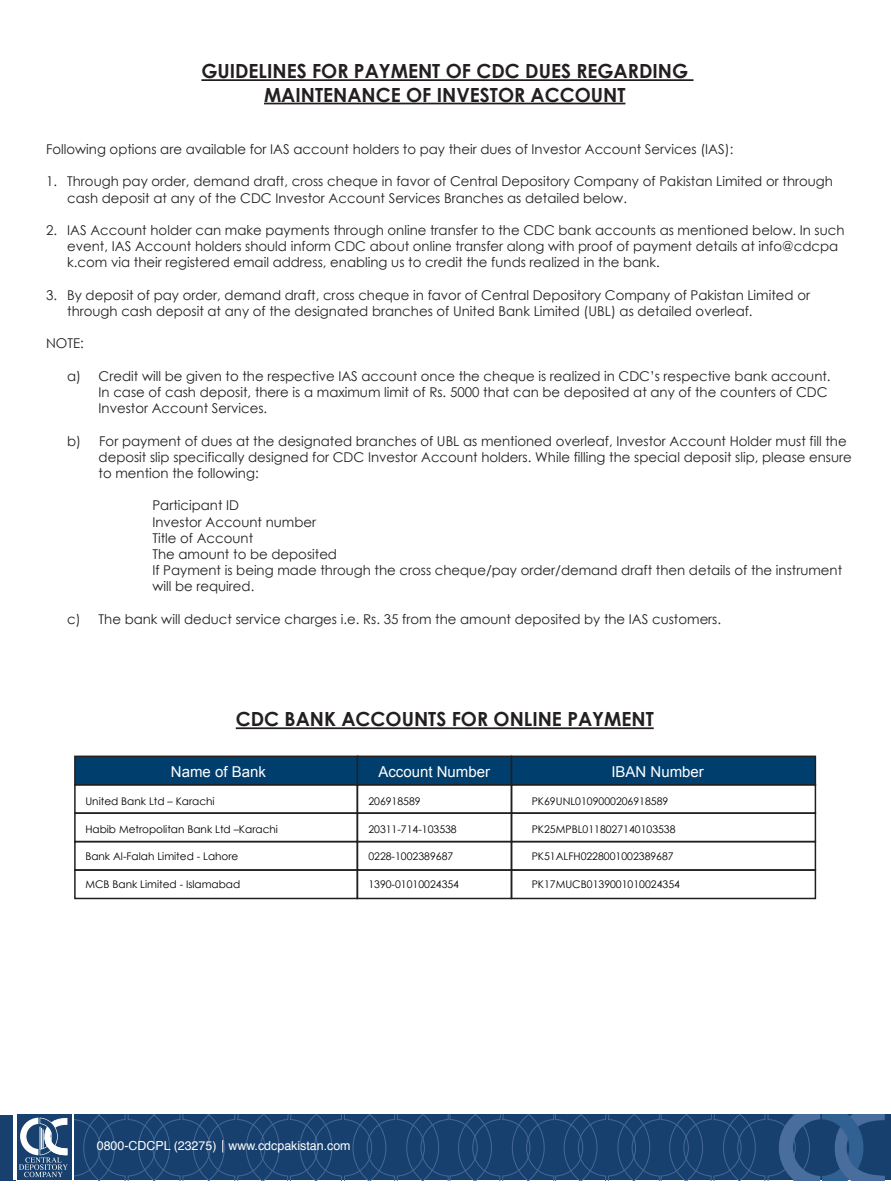
<style>
.page{position:relative;width:891px;height:1188px;background:#fff}
.page>*{position:absolute;margin:0;border:0;box-sizing:border-box;transform-origin:0 0}
.t1{font:700 19.5px/23.4px "Century Gothic";color:#231f20;text-align:center}
.t2{font:15px "Arial";color:#fff}
.t3{font:13.5px/16.2px "Century Gothic";color:#231f20}
.t4{font:12.45px "Helvetica";color:#fff}
.t5{font:10.5px "Century Gothic";color:#000}
</style>
<div class="page">
<hr style="left:201px;top:79px;width:492px;height:2px;background:#231f20">
<hr style="left:264px;top:103px;width:361px;height:1px;background:#231f20">
<div style="left:74px;top:756px;width:285px;height:30px;background:#003e6e;border:2px solid #231f20"></div>
<div style="left:357px;top:756px;width:155px;height:30px;background:#003e6e;border:2px solid #231f20"></div>
<div style="left:511px;top:756px;width:305px;height:30px;background:#003e6e;border:2px solid #231f20"></div>
<div style="left:74px;top:784px;width:284px;height:30px;border:2px solid #231f20"></div>
<div style="left:357px;top:784px;width:155px;height:30px;border:2px solid #231f20"></div>
<div style="left:511px;top:784px;width:305px;height:30px;border:2px solid #231f20"></div>
<div style="left:74px;top:812px;width:284px;height:30px;border:2px solid #231f20"></div>
<div style="left:357px;top:812px;width:155px;height:30px;border:2px solid #231f20"></div>
<div style="left:511px;top:812px;width:305px;height:30px;border:2px solid #231f20"></div>
<div style="left:74px;top:841px;width:284px;height:30px;border:2px solid #231f20"></div>
<div style="left:357px;top:841px;width:155px;height:30px;border:2px solid #231f20"></div>
<div style="left:511px;top:841px;width:305px;height:30px;border:2px solid #231f20"></div>
<div style="left:74px;top:869px;width:284px;height:30px;border:2px solid #231f20"></div>
<div style="left:357px;top:869px;width:155px;height:30px;border:2px solid #231f20"></div>
<div style="left:511px;top:869px;width:305px;height:30px;border:2px solid #231f20"></div>
<hr style="left:236px;top:727px;width:418px;height:2px;background:#231f20">
<div style="left:16px;top:1115px;width:55px;height:65px;background:#17406e"></div>
<div style="left:0;top:1115px;width:16px;height:65px;background:#17406e"></div>
<svg style="left:19px;top:1117px;width:49px;height:60px"></svg>
<hr style="left:13px;top:1115px;width:4px;height:65px;background:#fff">
<svg style="left:74px;top:1115px;width:811px;height:65px;background:#1d4573"></svg>
<h1 class="t1" style="left:201px;top:59px;width:488px">GUIDELINES FOR PAYMENT OF CDC DUES REGARDING<br>MAINTENANCE OF INVESTOR ACCOUNT</h1>
<p class="t3" style="left:46px;top:141px;width:689px">Following options are available for IAS account holders to pay their dues of Investor Account Services (IAS):</p>
<p class="t3" style="left:67px;top:173px;width:767px;text-indent:-21px">1. Through pay order, demand draft, cross cheque in favor of Central Depository Company of Pakistan Limited or through cash deposit at any of the CDC Investor Account Services Branches as detailed below.</p>
<p class="t3" style="left:67px;top:222px;width:779px;text-indent:-21px">2. IAS Account holder can make payments through online transfer to the CDC bank accounts as mentioned below. In such event, IAS Account holders should inform CDC about online transfer along with proof of payment details at info@cdcpa k.com via their registered email address, enabling us to credit the funds realized in the bank.</p>
<p class="t3" style="left:67px;top:287px;width:744px;text-indent:-21px">3. By deposit of pay order, demand draft, cross cheque in favor of Central Depository Company of Pakistan Limited or through cash deposit at any of the designated branches of United Bank Limited (UBL) as detailed overleaf.</p>
<p class="t3" style="left:46px;top:335px;width:39px">NOTE:</p>
<p class="t3" style="left:99px;top:368px;width:734px;text-indent:-31px">a) Credit will be given to the respective IAS account once the cheque is realized in CDC’s respective bank account.<br>In case of cash deposit, there is a maximum limit of Rs. 5000 that can be deposited at any of the counters of CDC<br>Investor Account Services.</p>
<p class="t3" style="left:99px;top:432px;width:755px;text-indent:-31px">b) For payment of dues at the designated branches of UBL as mentioned overleaf, Investor Account Holder must fill the deposit slip specifically designed for CDC Investor Account holders. While filling the special deposit slip, please ensure to mention the following:</p>
<p class="t3" style="left:152px;top:497px;width:691px">Participant ID<br>Investor Account number<br>Title of Account<br>The amount to be deposited<br>If Payment is being made through the cross cheque/pay order/demand draft then details of the instrument will be required.</p>
<p class="t3" style="left:67px;top:611px;width:655px">c) The bank will deduct service charges i.e. Rs. 35 from the amount deposited by the IAS customers.</p>
<h1 class="t1" style="left:236px;top:707px;width:420px">CDC BANK ACCOUNTS FOR ONLINE PAYMENT</h1>
<p class="t2" style="left:171px;top:761px;width:97px">Name of Bank</p>
<p class="t2" style="left:378px;top:761px;width:113px">Account Number</p>
<p class="t2" style="left:611px;top:761px;width:94px">IBAN Number</p>
<p class="t5" style="left:85px;top:795px;width:131px">United Bank Ltd – Karachi</p>
<p class="t5" style="left:85px;top:822px;width:194px">Habib Metropolitan Bank Ltd –Karachi</p>
<p class="t5" style="left:85px;top:850px;width:155px">Bank Al-Falah Limited - Lahore</p>
<p class="t5" style="left:85px;top:878px;width:156px">MCB Bank Limited - Islamabad</p>
<p class="t5" style="left:368px;top:795px;width:54px">206918589</p>
<p class="t5" style="left:368px;top:822px;width:90px">20311-714-103538</p>
<p class="t5" style="left:368px;top:850px;width:86px">0228-1002389687</p>
<p class="t5" style="left:368px;top:878px;width:92px">1390-01010024354</p>
<p class="t5" style="left:532px;top:795px;width:138px">PK69UNL0109000206918589</p>
<p class="t5" style="left:532px;top:822px;width:145px">PK25MPBL0118027140103538</p>
<p class="t5" style="left:532px;top:850px;width:144px">PK51ALFH0228001002389687</p>
<p class="t5" style="left:532px;top:878px;width:150px">PK17MUCB0139001010024354</p>
<p class="t4" style="left:97px;top:1136px;width:255px">0800-CDCPL (23275) www.cdcpakistan.com</p>
</div>
